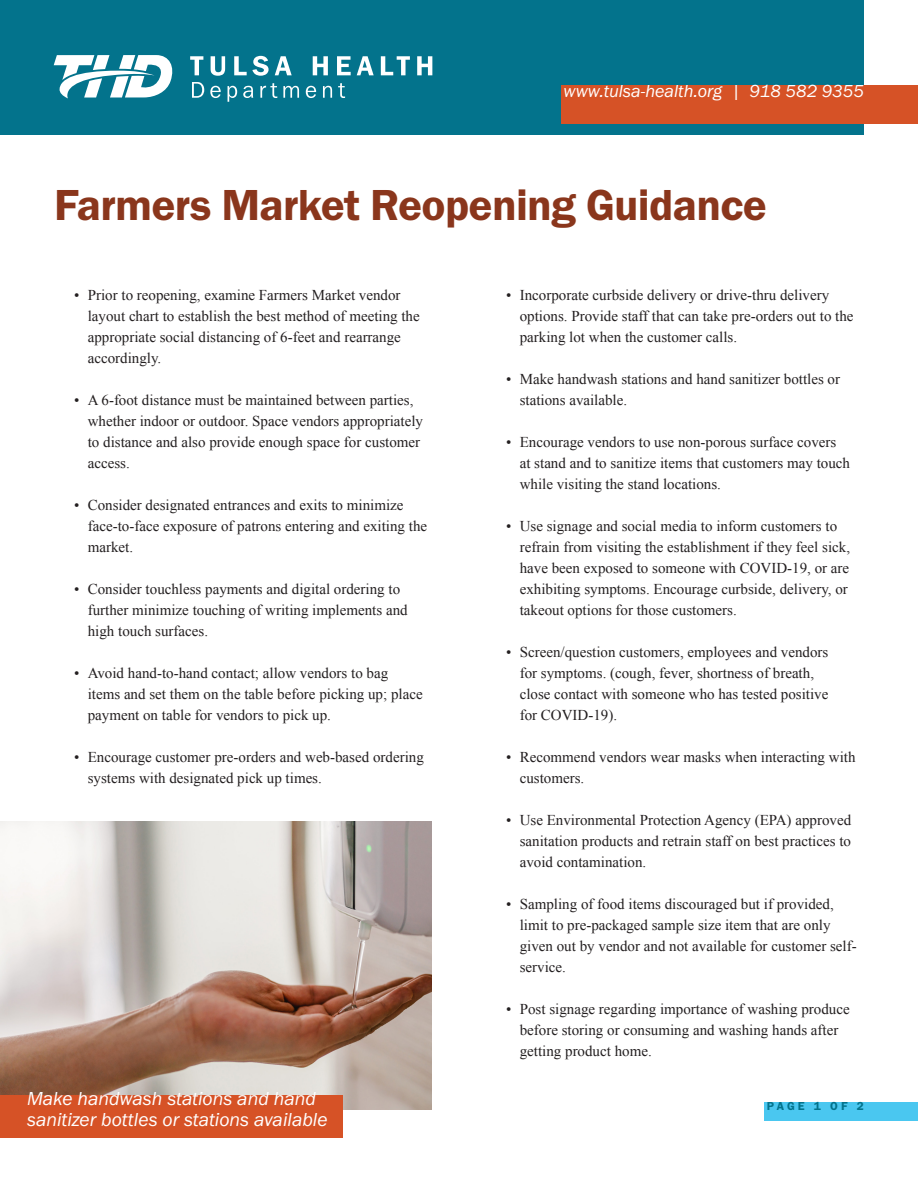
<style>
.page{position:relative;width:918px;height:1188px;background:#fff}
.page>*{position:absolute;margin:0;border:0;box-sizing:border-box;transform-origin:0 0}
.t1{font:45px "Franklin Gothic URW Dem";letter-spacing:-.015em;color:#8a361c}
.t2{font:19.5px "Franklin Gothic URW Boo Ita";color:#fff}
.t3{font:18px "Franklin Gothic URW Boo Ita";color:#fff}
.t4{font:15px/21px "Times New Roman";color:#231f20}
.t5{font:12px "Franklin Gothic URW Dem";letter-spacing:.25em;color:#03738c}
</style>
<div class="page">
<div style="left:0;top:0;width:864px;height:135px;background:#03738c"></div>
<div style="left:561px;top:85px;width:357px;height:39px;background:#d65226"></div>
<div style="left:764px;top:1102px;width:154px;height:19px;background:#4ac7f0"></div>
<svg style="left:54px;top:55px;width:119px;height:43px"></svg>
<svg style="left:190px;top:56px;width:13px;height:19px"></svg>
<svg style="left:211px;top:56px;width:14px;height:20px"></svg>
<svg style="left:234px;top:56px;width:35px;height:20px"></svg>
<svg style="left:275px;top:56px;width:17px;height:19px"></svg>
<svg style="left:313px;top:56px;width:15px;height:19px"></svg>
<svg style="left:337px;top:56px;width:14px;height:19px"></svg>
<svg style="left:357px;top:56px;width:17px;height:19px"></svg>
<svg style="left:381px;top:56px;width:29px;height:19px"></svg>
<svg style="left:417px;top:56px;width:15px;height:19px"></svg>
<svg style="left:192px;top:82px;width:12px;height:16px"></svg>
<svg style="left:210px;top:86px;width:11px;height:12px"></svg>
<svg style="left:228px;top:86px;width:9px;height:16px"></svg>
<svg style="left:243px;top:86px;width:10px;height:12px"></svg>
<svg style="left:260px;top:83px;width:17px;height:15px"></svg>
<svg style="left:283px;top:86px;width:16px;height:12px"></svg>
<svg style="left:306px;top:86px;width:10px;height:12px"></svg>
<svg style="left:323px;top:86px;width:9px;height:12px"></svg>
<svg style="left:338px;top:83px;width:7px;height:15px"></svg>
<img style="left:0;top:822px;width:432px;height:288px">
<div style="left:0;top:1095px;width:342px;height:43px;background:#d65226"></div>
<p class="t3" style="left:564px;top:79px;width:302px">www.tulsa-health.org | 918 582 9355</p>
<p class="t1" style="left:54px;top:177px;width:715px">Farmers Market Reopening Guidance</p>
<p class="t4" style="left:88px;top:284px;width:334px;text-indent:-14px">• Prior to reopening, examine Farmers Market vendor layout chart to establish the best method of meeting the appropriate social distancing of 6-feet and rearrange accordingly.</p>
<p class="t4" style="left:88px;top:389px;width:337px;text-indent:-14px">• A 6-foot distance must be maintained between parties, whether indoor or outdoor. Space vendors appropriately to distance and also provide enough space for customer access.</p>
<p class="t4" style="left:88px;top:494px;width:341px;text-indent:-14px">• Consider designated entrances and exits to minimize face-to-face exposure of patrons entering and exiting the market.</p>
<p class="t4" style="left:88px;top:578px;width:321px;text-indent:-14px">• Consider touchless payments and digital ordering to further minimize touching of writing implements and high touch surfaces.</p>
<p class="t4" style="left:88px;top:662px;width:336px;text-indent:-14px">• Avoid hand-to-hand contact; allow vendors to bag items and set them on the table before picking up; place payment on table for vendors to pick up.</p>
<p class="t4" style="left:88px;top:746px;width:338px;text-indent:-14px">• Encourage customer pre-orders and web-based ordering systems with designated pick up times.</p>
<p class="t2" style="left:27px;top:1086px;width:291px">Make handwash stations and hand</p>
<p class="t2" style="left:27px;top:1107px;width:302px">sanitizer bottles or stations available</p>
<p class="t4" style="left:520px;top:284px;width:335px;text-indent:-14px">• Incorporate curbside delivery or drive-thru delivery options. Provide staff that can take pre-orders out to the parking lot when the customer calls.</p>
<p class="t4" style="left:520px;top:368px;width:322px;text-indent:-14px">• Make handwash stations and hand sanitizer bottles or stations available.</p>
<p class="t4" style="left:520px;top:431px;width:332px;text-indent:-14px">• Encourage vendors to use non-porous surface covers at stand and to sanitize items that customers may touch while visiting the stand locations.</p>
<p class="t4" style="left:520px;top:515px;width:332px;text-indent:-14px">• Use signage and social media to inform customers to refrain from visiting the establishment if they feel sick, have been exposed to someone with COVID-19, or are exhibiting symptoms. Encourage curbside, delivery, or takeout options for those customers.</p>
<p class="t4" style="left:520px;top:641px;width:310px;text-indent:-14px">• Screen/question customers, employees and vendors for symptoms. (cough, fever, shortness of breath, close contact with someone who has tested positive for COVID-19).</p>
<p class="t4" style="left:520px;top:746px;width:337px;text-indent:-14px">• Recommend vendors wear masks when interacting with customers.</p>
<p class="t4" style="left:520px;top:809px;width:333px;text-align:justify;text-indent:-14px">• Use Environmental Protection Agency (EPA) approved sanitation products and retrain staff on best practices to avoid contamination.</p>
<p class="t4" style="left:520px;top:893px;width:339px;text-indent:-14px">• Sampling of food items discouraged but if provided, limit to pre-packaged sample size item that are only given out by vendor and not available for customer self&shy;service.</p>
<p class="t4" style="left:520px;top:998px;width:331px;text-indent:-14px">• Post signage regarding importance of washing produce before storing or consuming and washing hands after getting product home.</p>
<p class="t5" style="left:767px;top:1098px;width:99px">PAGE 1 OF 2</p>
</div>
